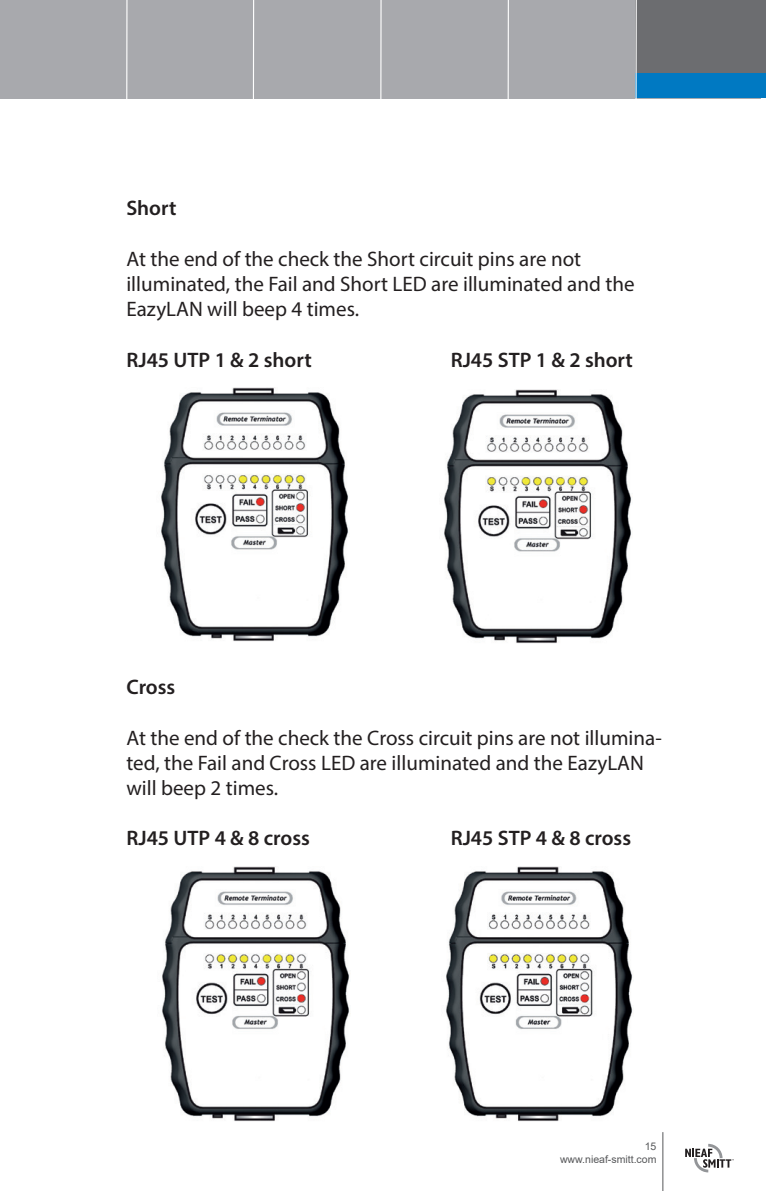
<style>
.page{position:relative;width:766px;height:1191px;background:#fff}
.page>*{position:absolute;margin:0;border:0;box-sizing:border-box;transform-origin:0 0}
.Tekst{font:21px/25.2px "Myriad Pro";color:#231f20}
.Subtitel{font:600 21px "Myriad Pro";color:#231f20}
.t1{font:10.5px/13.5px "Arial";color:#57585a;text-align:right}
</style>
<div class="page">
<div style="left:0;top:0;width:760px;height:99px;background:#a8a9ad"></div>
<div style="left:635px;top:0;width:130px;height:88px;background:#6c6d70"></div>
<div style="left:635px;top:73px;width:130px;height:25px;background:#0079c2"></div>
<hr style="left:126px;top:0;width:1px;height:102px;background:#fff">
<hr style="left:253px;top:0;width:1px;height:101px;background:#fff">
<hr style="left:380px;top:0;width:1px;height:101px;background:#fff">
<hr style="left:507px;top:0;width:2px;height:100px;background:#fff">
<hr style="left:635px;top:0;width:1px;height:101px;background:#fff">
<hr style="left:662px;top:1132px;width:1px;height:59px;background:#57585a">
<svg style="left:685px;top:1143px;width:48px;height:29px"></svg>
<img style="left:162px;top:867px;width:188px;height:254px">
<img style="left:446px;top:867px;width:187px;height:254px">
<img style="left:161px;top:387px;width:188px;height:254px">
<img style="left:444px;top:389px;width:188px;height:255px">
<p class="Subtitel" style="left:126px;top:195px;width:52px">Short</p>
<p class="Tekst" style="left:126px;top:246px;width:456px">At the end of the check the Short circuit pins are not</p>
<p class="Tekst" style="left:126px;top:271px;width:509px">illuminated, the Fail and Short LED are illuminated and the<br>EazyLAN will beep 4 times.</p>
<p class="Subtitel" style="left:126px;top:346px;width:187px">RJ45 UTP 1 &amp; 2 short</p>
<p class="Subtitel" style="left:450px;top:346px;width:184px">RJ45 STP 1 &amp; 2 short</p>
<p class="Subtitel" style="left:126px;top:674px;width:50px">Cross</p>
<p class="Tekst" style="left:126px;top:724px;width:536px">At the end of the check the Cross circuit pins are not illumina&shy;ted, the Fail and Cross LED are illuminated and the EazyLAN will beep 2 times.</p>
<p class="Subtitel" style="left:126px;top:825px;width:185px">RJ45 UTP 4 &amp; 8 cross</p>
<p class="Subtitel" style="left:450px;top:825px;width:182px">RJ45 STP 4 &amp; 8 cross</p>
<p class="t1" style="left:560px;top:1139px;width:98px">15 www.nieaf-smitt.com</p>
</div>
